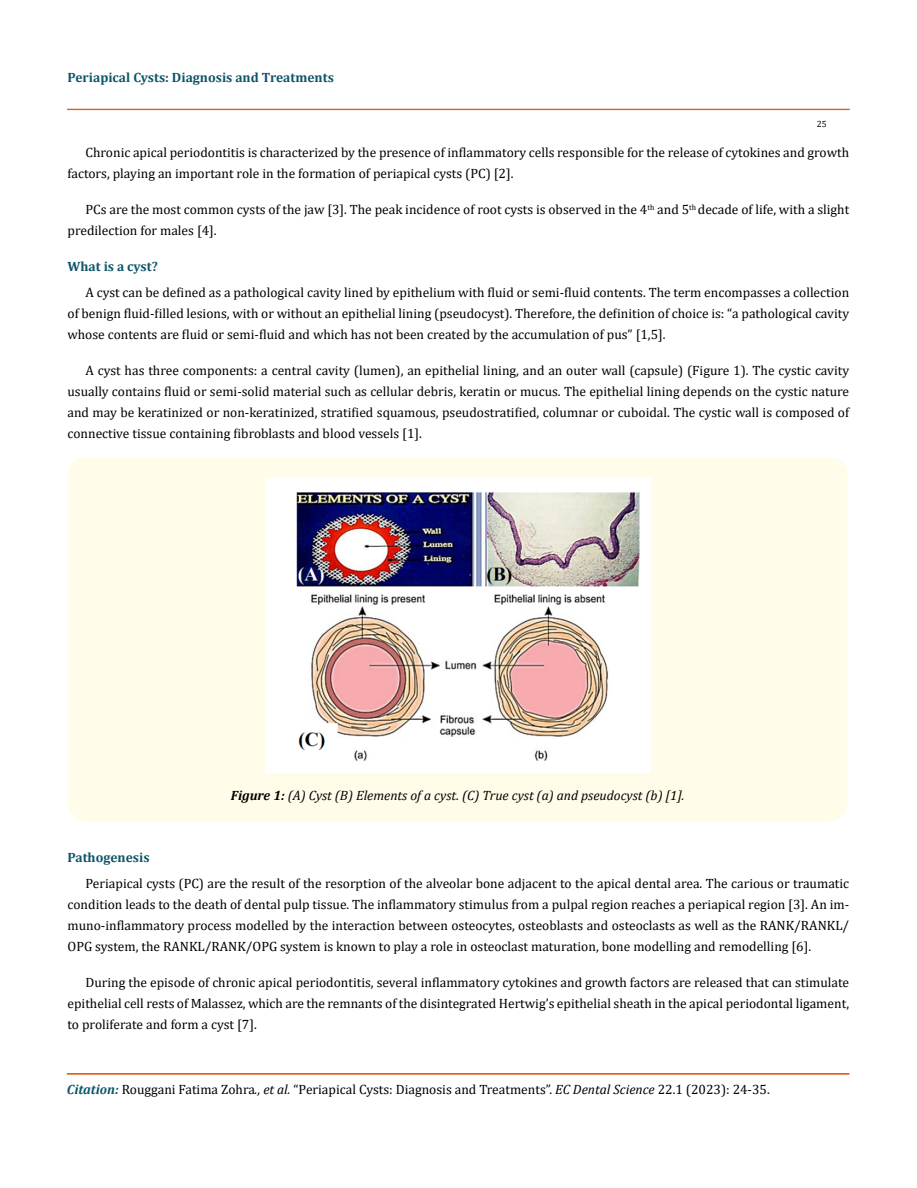
<style>
.page{position:relative;width:917px;height:1188px;background:#fff}
.page>*{position:absolute;margin:0;border:0;box-sizing:border-box;transform-origin:0 0}
.t1{font:13.5px/21px "Cambria";color:#000;text-align:justify}
.t2{font:italic 13.5px "Cambria";color:#000}
.t3{font:700 13.5px "Cambria";color:#0e546a}
.t4{font:9px "Cambria";color:#000}
.s1{font-weight:700}
.s2{font-weight:700;font-style:italic;color:#0e546a}
.s3{font-style:italic}
</style>
<div class="page">
<div style="left:67px;top:109px;width:782px;height:1px;border:1px solid #e05d1a"></div>
<div style="left:68px;top:458px;width:779px;height:363px;background:#fffde9;border-radius:18px"></div>
<img style="left:265px;top:477px;width:385px;height:295px">
<p class="t3" style="left:68px;top:68px;width:268px">Periapical Cysts: Diagnosis and Treatments</p>
<p class="t4" style="left:816px;top:118px;width:11px">25</p>
<p class="t1" style="left:68px;top:142px;width:783px;text-indent:18px">Chronic apical periodontitis is characterized by the presence of inflammatory cells responsible for the release of cytokines and growth factors, playing an important role in the formation of periapical cysts (PC) [2].</p>
<p class="t1" style="left:67px;top:199px;width:783px;text-indent:18px">PCs are the most common cysts of the jaw [3]. The peak incidence of root cysts is observed in the 4<sup>th</sup> and 5<sup>th</sup> decade of life, with a slight predilection for males [4].</p>
<p class="t3" style="left:67px;top:257px;width:92px">What is a cyst?</p>
<p class="t1" style="left:67px;top:281px;width:783px;text-indent:18px">A cyst can be defined as a pathological cavity lined by epithelium with fluid or semi-fluid contents. The term encompasses a collection of benign fluid-filled lesions, with or without an epithelial lining (pseudocyst). Therefore, the definition of choice is: “a pathological cavity whose contents are fluid or semi-fluid and which has not been created by the accumulation of pus” [1,5].</p>
<p class="t1" style="left:67px;top:359px;width:783px;text-indent:18px">A cyst has three components: a central cavity (lumen), an epithelial lining, and an outer wall (capsule) (Figure 1). The cystic cavity usually contains fluid or semi-solid material such as cellular debris, keratin or mucus. The epithelial lining depends on the cystic nature and may be keratinized or non-keratinized, stratified squamous, pseudostratified, columnar or cuboidal. The cystic wall is composed of connective tissue containing fibroblasts and blood vessels [1].</p>
<p class="t2" style="left:231px;top:785px;width:455px"><span class="s1">Figure 1:</span> (A) Cyst (B) Elements of a cyst. (C) True cyst (a) and pseudocyst (b) [1].</p>
<p class="t3" style="left:68px;top:848px;width:83px">Pathogenesis</p>
<p class="t1" style="left:68px;top:873px;width:783px;text-indent:18px">Periapical cysts (PC) are the result of the resorption of the alveolar bone adjacent to the apical dental area. The carious or traumatic condition leads to the death of dental pulp tissue. The inflammatory stimulus from a pulpal region reaches a periapical region [3]. An im&shy;muno-inflammatory process modelled by the interaction between osteocytes, osteoblasts and osteoclasts as well as the RANK/RANKL/ OPG system, the RANKL/RANK/OPG system is known to play a role in osteoclast maturation, bone modelling and remodelling [6].</p>
<p class="t1" style="left:68px;top:972px;width:783px;text-indent:18px">During the episode of chronic apical periodontitis, several inflammatory cytokines and growth factors are released that can stimulate epithelial cell rests of Malassez, which are the remnants of the disintegrated Hertwig’s epithelial sheath in the apical periodontal ligament, to proliferate and form a cyst [7].</p>
<p class="t1" style="left:67px;top:1079px;width:704px"><span class="s2">Citation:</span> Rouggani Fatima Zohra<span class="s3">., et al.</span> “Periapical Cysts: Diagnosis and Treatments”. <span class="s3">EC Dental Science</span> 22.1 (2023): 24-35.</p>
</div>
